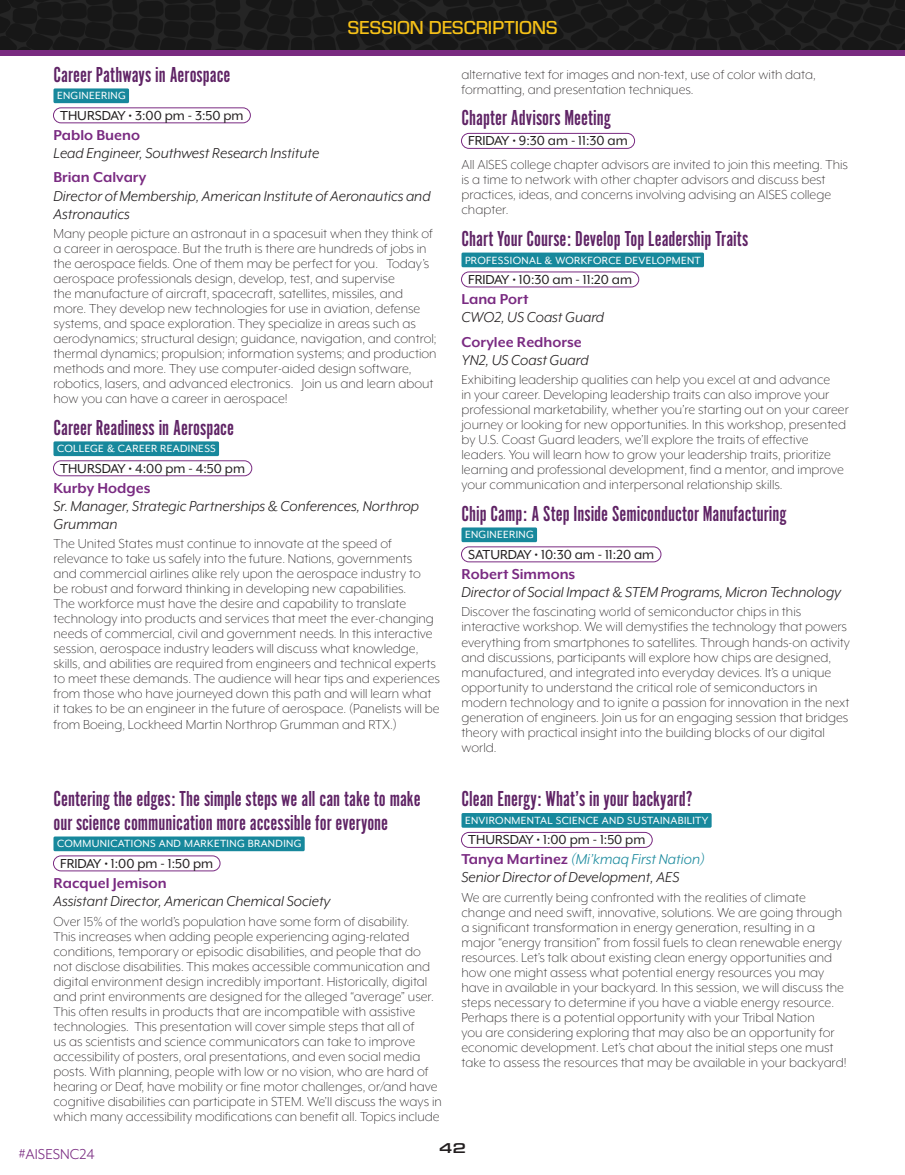
<style>
.page{position:relative;width:905px;height:1175px;background:#fff}
.page>*{position:absolute;margin:0;border:0;box-sizing:border-box;transform-origin:0 0}
.SESSION_NAME_2{font:22.5px/23.2px "Alternate Got No 1 D";color:#5f2365}
.t1{font:500 19.5px "Eurostile";color:#f6c118}
.Title_company_sess{font:italic 16.5px/18px "Mr Eaves XL Mod OT";color:#231f20}
.Name_Sess_2{font:700 16.5px "Mr Eaves XL Mod OT";color:#7a2b82}
.Name_Sess_2-2{font:italic 16.5px "Mr Eaves XL Mod OT";color:#17889c}
.t2{font:16.5px "Mr Eaves XL Mod OT";color:#7a2b81}
.Body_Copy_session{font:300 15px/15px "Mr Eaves XL Mod OT";color:#231f20}
.Date_and_time_sess{font:15px "Mr Eaves XL Mod OT";color:#231f20}
.t3{font:500 14.85px "Eurostile Ext";color:#231f20}
.Track{font:12px "Mr Eaves XL Mod OT";letter-spacing:.03em;color:#fff}
.s1{font-weight:700;font-style:normal;color:#7a2b82}
</style>
<div class="page">
<div style="left:0;top:0;width:904px;height:56px;background:linear-gradient(to right,#1a1a1a,#1a1a1a)"></div>
<div style="left:0;top:50px;width:904px;height:6px;background:#7a2b81"></div>
<div style="left:53px;top:88px;width:76px;height:15px;background:#17889c;border-radius:2px"></div>
<div style="left:53px;top:108px;width:197px;height:15px;border:1px solid #7a2b82;border-radius:8px"></div>
<div style="left:53px;top:441px;width:166px;height:15px;background:#17889c;border-radius:2px"></div>
<div style="left:53px;top:460px;width:199px;height:16px;border:1px solid #7a2b82;border-radius:8px"></div>
<div style="left:53px;top:836px;width:252px;height:15px;background:#17889c;border-radius:2px"></div>
<div style="left:53px;top:855px;width:167px;height:16px;border:1px solid #7a2b82;border-radius:8px"></div>
<div style="left:461px;top:133px;width:173px;height:16px;border:1px solid #7a2b82;border-radius:8px"></div>
<div style="left:461px;top:252px;width:243px;height:15px;background:#17889c;border-radius:2px"></div>
<div style="left:461px;top:272px;width:178px;height:15px;border:1px solid #7a2b82;border-radius:8px"></div>
<div style="left:461px;top:527px;width:76px;height:15px;background:#17889c;border-radius:2px"></div>
<div style="left:461px;top:546px;width:200px;height:16px;border:1px solid #7a2b82;border-radius:8px"></div>
<div style="left:461px;top:813px;width:250px;height:14px;background:#17889c;border-radius:2px"></div>
<div style="left:461px;top:832px;width:191px;height:15px;border:1px solid #7a2b82;border-radius:8px"></div>
<h2 class="t1" style="left:348px;top:14px;width:211px">SESSION DESCRIPTIONS</h2>
<p class="SESSION_NAME_2" style="left:53px;top:63px;width:178px">Career Pathways in Aerospace</p>
<p class="Track" style="left:57px;top:90px;width:70px">ENGINEERING</p>
<p class="Date_and_time_sess" style="left:60px;top:108px;width:185px">THURSDAY • 3:00 pm - 3:50 pm</p>
<p class="Name_Sess_2" style="left:53px;top:127px;width:88px">Pablo Bueno</p>
<p class="Title_company_sess" style="left:53px;top:144px;width:267px">Lead Engineer, Southwest Research Institute</p>
<p class="Name_Sess_2" style="left:53px;top:169px;width:94px">Brian Calvary</p>
<p class="Title_company_sess" style="left:53px;top:186px;width:378px">Director of Membership, American Institute of Aeronautics and<br>Astronautics</p>
<p class="Body_Copy_session" style="left:53px;top:226px;width:385px">Many people picture an astronaut in a spacesuit when they think of a career in aerospace. But the truth is there are hundreds of jobs in the aerospace fields. One of them may be perfect for you. Today’s aerospace professionals design, develop, test, and supervise<br>the manufacture of aircraft, spacecraft, satellites, missiles, and more. They develop new technologies for use in aviation, defense systems, and space exploration. They specialize in areas such as aerodynamics; structural design; guidance, navigation, and control; thermal dynamics; propulsion; information systems; and production methods and more. They use computer-aided design software, robotics, lasers, and advanced electronics. Join us and learn about how you can have a career in aerospace!</p>
<p class="SESSION_NAME_2" style="left:53px;top:416px;width:182px">Career Readiness in Aerospace</p>
<p class="Track" style="left:57px;top:443px;width:160px">COLLEGE &amp; CAREER READINESS</p>
<p class="Date_and_time_sess" style="left:60px;top:461px;width:186px">THURSDAY • 4:00 pm - 4:50 pm</p>
<p class="Name_Sess_2" style="left:53px;top:479px;width:98px">Kurby Hodges</p>
<p class="Title_company_sess" style="left:53px;top:497px;width:367px">Sr. Manager, Strategic Partnerships &amp; Conferences, Northrop<br>Grumman</p>
<p class="Body_Copy_session" style="left:53px;top:536px;width:388px">The United States must continue to innovate at the speed of relevance to take us safely into the future. Nations, governments<br>and commercial airlines alike rely upon the aerospace industry to<br>be robust and forward thinking in developing new capabilities.<br>The workforce must have the desire and capability to translate technology into products and services that meet the ever-changing needs of commercial, civil and government needs. In this interactive session, aerospace industry leaders will discuss what knowledge, skills, and abilities are required from engineers and technical experts to meet these demands. The audience will hear tips and experiences from those who have journeyed down this path and will learn what it takes to be an engineer in the future of aerospace. (Panelists will be from Boeing, Lockheed Martin Northrop Grumman and RTX.)</p>
<p class="SESSION_NAME_2" style="left:53px;top:788px;width:369px">Centering the edges: The simple steps we all can take to make our science communication more accessible for everyone</p>
<p class="Track" style="left:57px;top:838px;width:246px">COMMUNICATIONS AND MARKETING BRANDING</p>
<p class="Date_and_time_sess" style="left:60px;top:856px;width:154px">FRIDAY • 1:00 pm - 1:50 pm</p>
<p class="Name_Sess_2" style="left:53px;top:874px;width:115px">Racquel Jemison</p>
<p class="Title_company_sess" style="left:53px;top:892px;width:278px">Assistant Director, American Chemical Society</p>
<p class="Body_Copy_session" style="left:53px;top:913px;width:390px">Over 15% of the world’s population have some form of disability.<br>This increases when adding people experiencing aging-related conditions, temporary or episodic disabilities, and people that do not disclose disabilities. This makes accessible communication and digital environment design incredibly important. Historically, digital and print environments are designed for the alleged “average” user.<br>This often results in products that are incompatible with assistive technologies. This presentation will cover simple steps that all of<br>us as scientists and science communicators can take to improve accessibility of posters, oral presentations, and even social media posts. With planning, people with low or no vision, who are hard of hearing or Deaf, have mobility or fine motor challenges, or/and have cognitive disabilities can participate in STEM. We’ll discuss the ways in which many accessibility modifications can benefit all. Topics include</p>
<p class="Body_Copy_session" style="left:461px;top:67px;width:356px">alternative text for images and non-text, use of color with data, formatting, and presentation techniques.</p>
<p class="SESSION_NAME_2" style="left:461px;top:106px;width:151px">Chapter Advisors Meeting</p>
<p class="Date_and_time_sess" style="left:468px;top:133px;width:161px">FRIDAY • 9:30 am - 11:30 am</p>
<p class="Body_Copy_session" style="left:461px;top:157px;width:388px">All AISES college chapter advisors are invited to join this meeting. This is a time to network with other chapter advisors and discuss best practices, ideas, and concerns involving advising an AISES college chapter.</p>
<p class="SESSION_NAME_2" style="left:461px;top:227px;width:288px">Chart Your Course: Develop Top Leadership Traits</p>
<p class="Track" style="left:465px;top:254px;width:237px">PROFESSIONAL &amp; WORKFORCE DEVELOPMENT</p>
<p class="Date_and_time_sess" style="left:468px;top:272px;width:165px">FRIDAY • 10:30 am - 11:20 am</p>
<p class="Name_Sess_2" style="left:461px;top:291px;width:68px">Lana Port</p>
<p class="Title_company_sess" style="left:461px;top:308px;width:144px">CWO2, US Coast Guard</p>
<p class="Name_Sess_2" style="left:461px;top:333px;width:122px">Corylee Redhorse</p>
<p class="Title_company_sess" style="left:461px;top:351px;width:129px">YN2, US Coast Guard</p>
<p class="Body_Copy_session" style="left:461px;top:372px;width:389px">Exhibiting leadership qualities can help you excel at and advance<br>in your career. Developing leadership traits can also improve your professional marketability, whether you’re starting out on your career journey or looking for new opportunities. In this workshop, presented by U.S. Coast Guard leaders, we’ll explore the traits of effective leaders. You will learn how to grow your leadership traits, prioritize learning and professional development, find a mentor, and improve your communication and interpersonal relationship skills.</p>
<p class="SESSION_NAME_2" style="left:461px;top:502px;width:326px">Chip Camp: A Step Inside Semiconductor Manufacturing</p>
<p class="Track" style="left:465px;top:529px;width:70px">ENGINEERING</p>
<p class="Date_and_time_sess" style="left:468px;top:547px;width:187px">SATURDAY • 10:30 am - 11:20 am</p>
<p class="Name_Sess_2" style="left:461px;top:565px;width:115px">Robert Simmons</p>
<p class="Title_company_sess" style="left:461px;top:583px;width:381px">Director of Social Impact &amp; STEM Programs, Micron Technology</p>
<p class="Body_Copy_session" style="left:461px;top:604px;width:390px">Discover the fascinating world of semiconductor chips in this interactive workshop. We will demystifies the technology that powers everything from smartphones to satellites. Through hands-on activity and discussions, participants will explore how chips are designed, manufactured, and integrated into everyday devices. It’s a unique opportunity to understand the critical role of semiconductors in modern technology and to ignite a passion for innovation in the next generation of engineers. Join us for an engaging session that bridges theory with practical insight into the building blocks of our digital world.</p>
<p class="SESSION_NAME_2" style="left:461px;top:787px;width:233px">Clean Energy: What’s in your backyard?</p>
<p class="Track" style="left:465px;top:814px;width:245px">ENVIRONMENTAL SCIENCE AND SUSTAINABILITY</p>
<p class="Date_and_time_sess" style="left:468px;top:832px;width:179px">THURSDAY • 1:00 pm - 1:50 pm</p>
<p class="Name_Sess_2-2" style="left:461px;top:851px;width:245px"><span class="s1">Tanya Martinez</span> (Mi’kmaq First Nation)</p>
<p class="Title_company_sess" style="left:461px;top:868px;width:219px">Senior Director of Development, AES</p>
<p class="Body_Copy_session" style="left:461px;top:890px;width:386px">We are currently being confronted with the realities of climate change and need swift, innovative, solutions. We are going through a significant transformation in energy generation, resulting in a major “energy transition” from fossil fuels to clean renewable energy resources. Let’s talk about existing clean energy opportunities and how one might assess what potential energy resources you may have in available in your backyard. In this session, we will discuss the steps necessary to determine if you have a viable energy resource.<br>Perhaps there is a potential opportunity with your Tribal Nation<br>you are considering exploring that may also be an opportunity for economic development. Let’s chat about the initial steps one must take to assess the resources that may be available in your backyard!</p>
<p class="t2" style="left:19px;top:1146px;width:77px">#AISESNC24</p>
<p class="t3" style="left:439px;top:1137px;width:29px">42</p>
</div>
